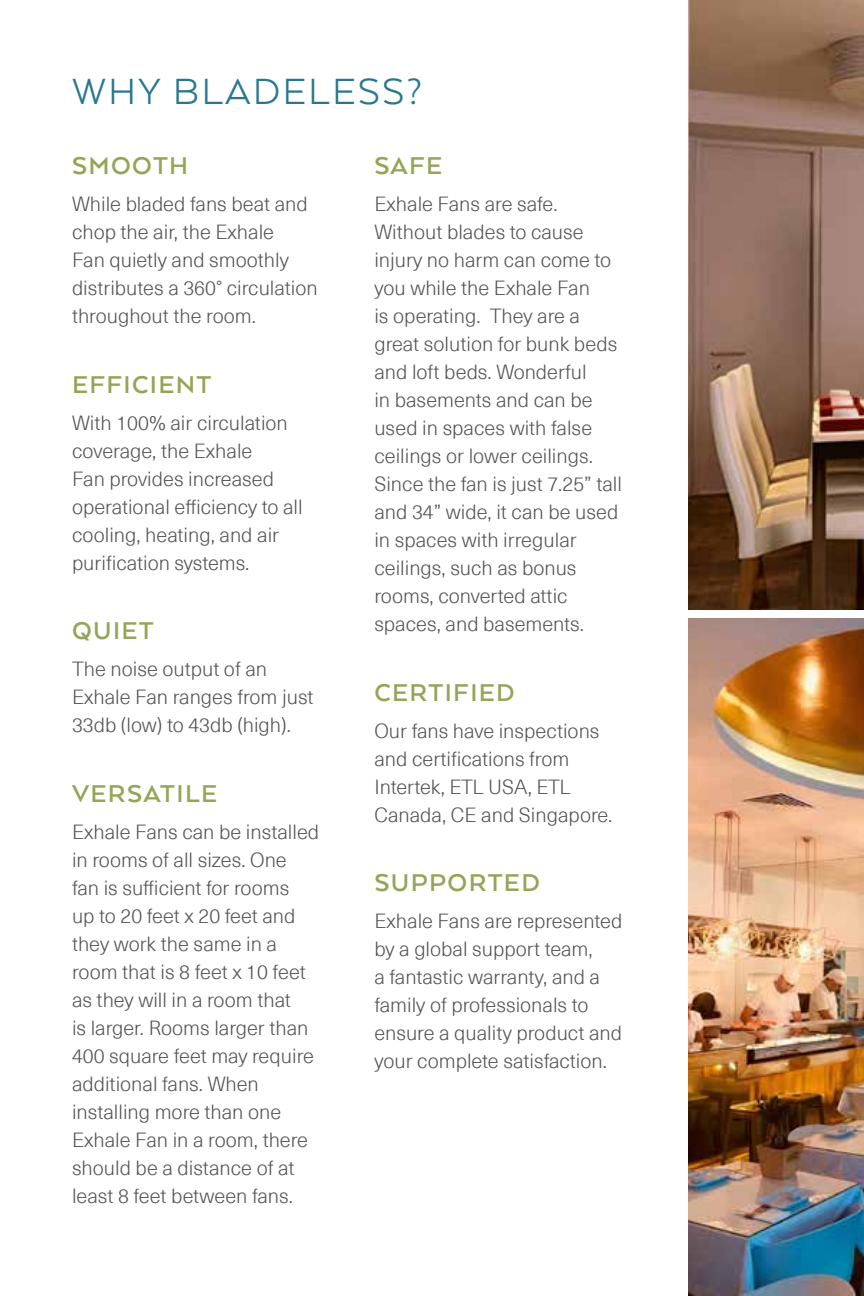
<style>
.page{position:relative;width:864px;height:1296px;background:#fff}
.page>*{position:absolute;margin:0;border:0;box-sizing:border-box;transform-origin:0 0}
.t1{font:42px "Arquitecta";letter-spacing:.05em;color:#28788d}
.t2{font:700 28px "Arquitecta";letter-spacing:.05em;color:#94a557}
.t3{font:300 20px/28px "Neue Haas Unica Pro";color:#535454}
</style>
<div class="page">
<img style="left:688px;top:0;width:176px;height:609px">
<img style="left:688px;top:618px;width:176px;height:678px">
<h1 class="t1" style="left:72px;top:65px;width:352px">WHY BLADELESS?</h1>
<h2 class="t2" style="left:72px;top:148px;width:118px">SMOOTH</h2>
<p class="t3" style="left:72px;top:190px;width:247px">While bladed fans beat and chop the air, the Exhale<br>Fan quietly and smoothly distributes a 360° circulation throughout the room.</p>
<h2 class="t2" style="left:72px;top:367px;width:141px">EFFICIENT</h2>
<p class="t3" style="left:72px;top:409px;width:232px">With 100% air circulation coverage, the Exhale<br>Fan provides increased operational efficiency to all cooling, heating, and air purification systems.</p>
<h2 class="t2" style="left:72px;top:613px;width:83px">QUIET</h2>
<p class="t3" style="left:72px;top:656px;width:243px">The noise output of an<br>Exhale Fan ranges from just<br>33db (low) to 43db (high).</p>
<h2 class="t2" style="left:72px;top:776px;width:146px">VERSATILE</h2>
<p class="t3" style="left:72px;top:818px;width:249px">Exhale Fans can be installed in rooms of all sizes. One<br>fan is sufficient for rooms<br>up to 20 feet x 20 feet and they work the same in a room that is 8 feet x 10 feet as they will in a room that<br>is larger. Rooms larger than<br>400 square feet may require additional fans. When installing more than one<br>Exhale Fan in a room, there should be a distance of at least 8 feet between fans.</p>
<h2 class="t2" style="left:374px;top:148px;width:69px">SAFE</h2>
<p class="t3" style="left:374px;top:190px;width:249px">Exhale Fans are safe.<br>Without blades to cause injury no harm can come to you while the Exhale Fan<br>is operating. They are a great solution for bunk beds and loft beds. Wonderful<br>in basements and can be used in spaces with false ceilings or lower ceilings.<br>Since the fan is just 7.25” tall and 34” wide, it can be used in spaces with irregular ceilings, such as bonus rooms, converted attic spaces, and basements.</p>
<h2 class="t2" style="left:374px;top:675px;width:142px">CERTIFIED</h2>
<p class="t3" style="left:374px;top:717px;width:240px">Our fans have inspections and certifications from<br>Intertek, ETL USA, ETL<br>Canada, CE and Singapore.</p>
<h2 class="t2" style="left:374px;top:865px;width:167px">SUPPORTED</h2>
<p class="t3" style="left:374px;top:908px;width:249px">Exhale Fans are represented by a global support team,<br>a fantastic warranty, and a family of professionals to ensure a quality product and your complete satisfaction.</p>
</div>
